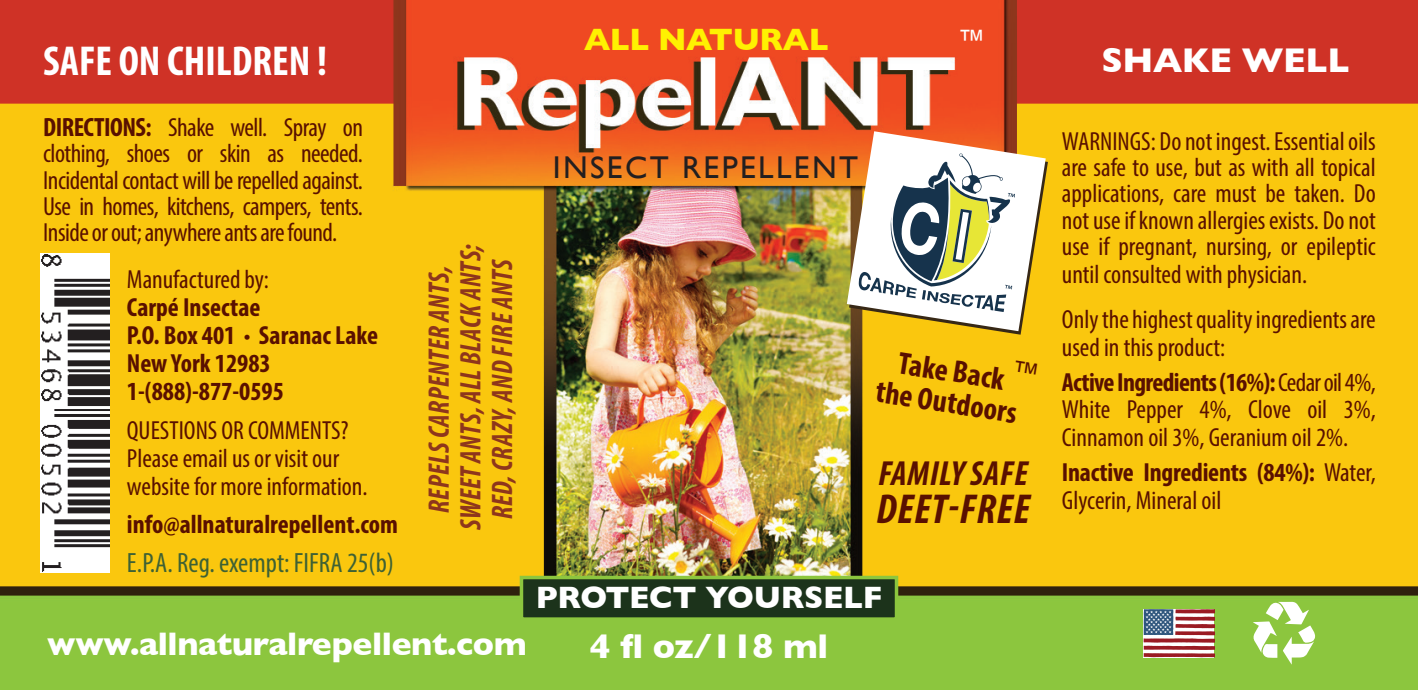
<style>
.page{position:relative;width:1418px;height:690px;background:#fff}
.page>*{position:absolute;margin:0;border:0;box-sizing:border-box;transform-origin:0 0}
.t1{font:700 condensed 42px "Myriad Pro";color:#fff}
.t2{font:italic 700 condensed 42px "Myriad Pro";letter-spacing:.02em;color:#591000}
.t3{font:700 35px "Gill Sans";letter-spacing:-.01em;color:#fff}
.t4{font:italic 700 condensed 35px "Myriad Pro";letter-spacing:.02em;color:#591000}
.t5{font:700 33.25px "Gill Sans";letter-spacing:-.01em;color:#fff}
.t6{font:700 condensed 31.5px/31.5px "Myriad Pro";color:#591000;text-align:center}
.t7{font:31.5px "Gill Sans";letter-spacing:.075em;color:#231f20}
.t8{font:700 31.5px "Gill Sans";letter-spacing:-.01em;color:#fff}
.t9{font:700 31.5px "Gill Sans";letter-spacing:-.01em;color:#fff101}
.t10{font:italic 700 condensed 29.75px/31.5px "Myriad Pro";letter-spacing:.01em;color:#8e361c;text-align:center;scale:.94 1}
.t11{font:condensed 28px "Myriad Pro";color:#3e6134}
.t12{font:28px "Gill Sans";color:#fff}
.t13{font:condensed 26.25px/26.6px "Myriad Pro";color:#591000;text-align:justify}
.t14{font:700 condensed 26.25px/28px "Myriad Pro";color:#591000}
.s1{font-weight:700;font-size:26.6px}
.s2{font-weight:400}
.s3{font-weight:700}
</style>
<div class="page">
<img style="left:0;top:0;width:1418px;height:690px">
<img style="left:41px;top:254px;width:69px;height:318px">
<div style="left:520px;top:576px;width:378px;height:45px;background:#1c331b;border:4px solid #8cc63e"></div>
<svg style="left:1252px;top:602px;width:63px;height:62px"></svg>
<svg style="left:1143px;top:609px;width:71px;height:48px"></svg>
<svg style="left:849px;top:135px;width:199px;height:200px"></svg>
<svg style="left:847px;top:131px;width:198px;height:200px"></svg>
<svg style="left:858px;top:153px;width:157px;height:171px"></svg>
<svg style="left:1014px;top:360px;width:23px;height:15px"></svg>
<p class="t9" style="left:584px;top:14px;width:246px">ALL NATURAL</p>
<p class="t12" style="left:957px;top:23px;width:29px">™</p>
<h1 class="t1" style="left:43px;top:35px;width:285px">SAFE ON CHILDREN !</h1>
<h2 class="t3" style="left:1101px;top:32px;width:250px">SHAKE WELL</h2>
<p class="t13" style="left:43px;top:114px;width:321px"><span class="s1">DIRECTIONS:</span> Shake well. Spray on clothing, shoes or skin as needed.<br>Incidental contact will be repelled against.<br>Use in homes, kitchens, campers, tents.<br>Inside or out; anywhere ants are found.</p>
<p class="t13" style="left:127px;top:266px;width:143px">Manufactured by:</p>
<p class="t14" style="left:127px;top:293px;width:253px">Carpé Insectae<br>P.O. Box 401 <span class="s2">•</span> Saranac Lake<br>New York 12983<br>1-(888)-877-0595</p>
<p class="t13" style="left:127px;top:416px;width:242px;line-height:28px;text-align:left">QUESTIONS OR COMMENTS?<br>Please email us or visit our website for more information.</p>
<p class="t14" style="left:127px;top:510px;width:273px">info@allnaturalrepellent.com</p>
<p class="t11" style="left:127px;top:546px;width:268px">E.P.A. Reg. exempt: FIFRA 25(b)</p>
<p class="t10" style="left:423px;top:530px;width:308px;rotate:-90deg">REPELS CARPENTER ANTS,<br>SWEET ANTS, ALL BLACK ANTS;<br>RED, CRAZY, AND FIRE ANTS</p>
<p class="t5" style="left:47px;top:617px;width:481px">www.allnaturalrepellent.com</p>
<p class="t7" style="left:553px;top:149px;width:307px">INSECT REPELLENT</p>
<p class="t6" style="left:883px;top:343px;width:144px;rotate:9deg">Take Back the Outdoors</p>
<h2 class="t4" style="left:878px;top:451px;width:151px">FAMILY SAFE</h2>
<h1 class="t2" style="left:876px;top:483px;width:155px">DEET-FREE</h1>
<p class="t8" style="left:535px;top:572px;width:348px">PROTECT YOURSELF</p>
<h2 class="t3" style="left:590px;top:618px;width:240px">4 fl oz/118 ml</h2>
<p class="t13" style="left:1062px;top:127px;width:315px">WARNINGS: Do not ingest. Essential oils are safe to use, but as with all topical applications, care must be taken. Do not use if known allergies exists. Do not use if pregnant, nursing, or epileptic until consulted with physician.</p>
<p class="t13" style="left:1062px;top:305px;width:315px;line-height:28px">Only the highest quality ingredients are used in this product:</p>
<p class="t13" style="left:1062px;top:369px;width:315px"><span class="s3">Active Ingredients (16%):</span> Cedar oil 4%, White Pepper 4%, Clove oil 3%, Cinnamon oil 3%, Geranium oil 2%.</p>
<p class="t14" style="left:1062px;top:457px;width:315px">Inactive Ingredients (84%): <span class="s2">Water,<br>Glycerin, Mineral oil</span></p>
</div>
